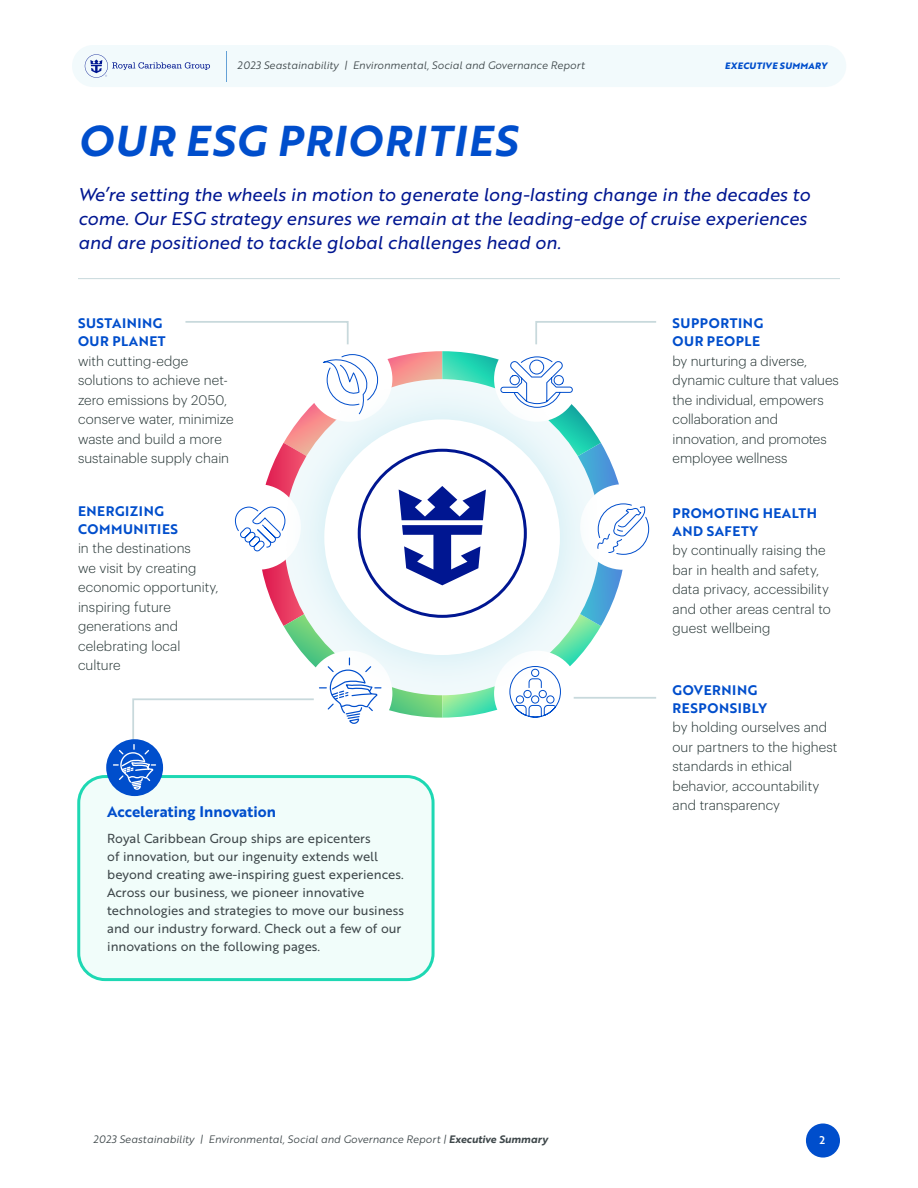
<style>
.page{position:relative;width:918px;height:1188px;background:#fff}
.page>*{position:absolute;margin:0;border:0;box-sizing:border-box;transform-origin:0 0}
.t1{font:42px "Brother 1816 Bold Italic";letter-spacing:.04em;color:#004ecc}
.t2{font:18px/24px "Brother 1816 Regular Italic";color:#001691}
.t3{font:15px "Brother 1816 Bold";color:#004ecc}
.Body{font:300 13.5px/19.5px "Graphik";color:#233232}
.Framework_Title{font:13.5px/18px "Brother 1816 Bold";letter-spacing:.04em;color:#004ecc}
.t4{font:12.75px/18px "Brother 1816 Regular";color:#3e474a}
.t5{font:10.95px "Brother 1816 Medium";color:#fff}
.t6{font:10.5px "Brother 1816 Book Italic";color:#3e474a}
.t7{font:9px "Brother 1816 Extra Bold Italic";letter-spacing:.04em;color:#004ecc}
.s1{font-family:"Brother 1816 Bold Italic"}
</style>
<div class="page">
<div style="left:72px;top:45px;width:774px;height:42px;background:#f2fafc;border-radius:21px"></div>
<svg style="left:85px;top:54px;width:125px;height:24px"></svg>
<hr style="left:226px;top:51px;width:1px;height:30px;background:#64a1d6">
<div style="left:79px;top:777px;width:354px;height:203px;background:#f1fdfa;border-radius:26px"></div>
<div style="left:77px;top:775px;width:358px;height:206px;border:3px solid #1ed8b3;border-radius:26px"></div>
<hr style="left:78px;top:278px;width:762px;height:1px;background:#c8d9dc">
<div style="left:106px;top:739px;width:57px;height:57px;background:#004ecc;border-radius:50%"></div>
<svg style="left:112px;top:321px;width:544px;height:470px"></svg>
<div style="left:806px;top:1124px;width:34px;height:34px;background:#004ecc;border-radius:17px"></div>
<p class="t6" style="left:237px;top:58px;width:349px">2023 Seastainability | Environmental, Social and Governance Report</p>
<p class="t7" style="left:725px;top:59px;width:104px">EXECUTIVE SUMMARY</p>
<p class="t1" style="left:78px;top:109px;width:441px">OUR ESG PRIORITIES</p>
<p class="t2" style="left:78px;top:182px;width:734px">We’re setting the wheels in motion to generate long-lasting change in the decades to come. Our ESG strategy ensures we remain at the leading-edge of cruise experiences and are positioned to tackle global challenges head on.</p>
<p class="Framework_Title" style="left:78px;top:314px;width:89px">SUSTAINING<br>OUR PLANET</p>
<p class="Body" style="left:78px;top:350px;width:157px">with cutting-edge solutions to achieve net&shy;zero emissions by 2050, conserve water, minimize waste and build a more sustainable supply chain</p>
<p class="Framework_Title" style="left:78px;top:501px;width:101px">ENERGIZING<br>COMMUNITIES</p>
<p class="Body" style="left:78px;top:537px;width:142px">in the destinations<br>we visit by creating economic opportunity, inspiring future generations and celebrating local culture</p>
<p class="t3" style="left:107px;top:801px;width:170px">Accelerating Innovation</p>
<p class="t4" style="left:107px;top:829px;width:298px">Royal Caribbean Group ships are epicenters<br>of innovation, but our ingenuity extends well beyond creating awe-inspiring guest experiences.<br>Across our business, we pioneer innovative technologies and strategies to move our business and our industry forward. Check out a few of our innovations on the following pages.</p>
<p class="t6" style="left:93px;top:1132px;width:456px">2023 Seastainability | Environmental, Social and Governance Report | <span class="s1">Executive Summary</span></p>
<p class="Framework_Title" style="left:673px;top:314px;width:92px">SUPPORTING<br>OUR PEOPLE</p>
<p class="Body" style="left:673px;top:350px;width:168px">by nurturing a diverse, dynamic culture that values the individual, empowers collaboration and innovation, and promotes employee wellness</p>
<p class="Framework_Title" style="left:673px;top:504px;width:146px">PROMOTING HEALTH<br>AND SAFETY</p>
<p class="Body" style="left:673px;top:540px;width:160px">by continually raising the bar in health and safety, data privacy, accessibility and other areas central to guest wellbeing</p>
<p class="Framework_Title" style="left:673px;top:680px;width:96px">GOVERNING<br>RESPONSIBLY</p>
<p class="Body" style="left:673px;top:716px;width:166px">by holding ourselves and our partners to the highest standards in ethical behavior, accountability and transparency</p>
<p class="t5" style="left:820px;top:1132px;width:7px">2</p>
</div>
